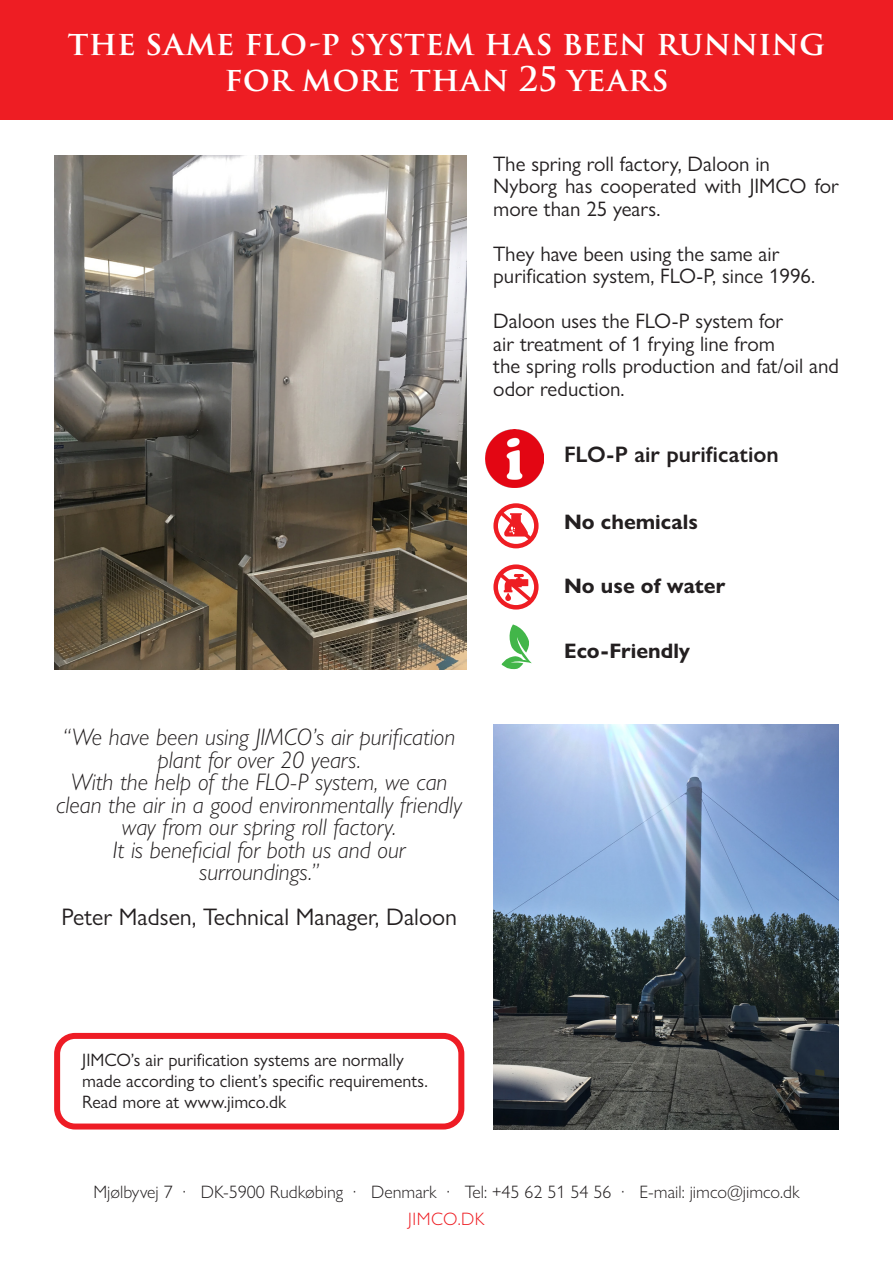
<style>
.page{position:relative;width:893px;height:1263px;background:#fff}
.page>*{position:absolute;margin:0;border:0;box-sizing:border-box;transform-origin:0 0}
.t1{font:600 33px "Trajan Pro 3";color:#fff}
.t2{font:italic 300 24px/22.5px "Gill Sans Nova";color:#231f20;text-align:center}
.t3{font:24px "Gill Sans Nova";color:#231f20}
.t4{font:600 22.5px "Gill Sans Nova";color:#231f20}
.t5{font:21px/22.5px "Gill Sans Nova";color:#231f20}
.t6{font:700 21px "Gill Sans Nova";color:#231f20}
.t7{font:18px/21px "Gill Sans Nova";color:#231f20}
.t8{font:300 18px "Gill Sans Nova";color:#231f20}
.t9{font:300 18px "Gill Sans Nova";letter-spacing:.03em;color:#ee1d23}
</style>
<div class="page">
<div style="left:0;top:0;width:893px;height:119px;background:#ee1d23"></div>
<div style="left:54px;top:1033px;width:410px;height:96px;border:6px solid #ee1c25;border-radius:18px"></div>
<svg style="left:502px;top:624px;width:30px;height:46px"></svg>
<img style="left:486px;top:429px;width:58px;height:58px">
<img style="left:493px;top:724px;width:346px;height:405px">
<img style="left:54px;top:155px;width:412px;height:514px">
<svg style="left:498px;top:572px;width:33px;height:29px"></svg>
<div style="left:493px;top:564px;width:46px;height:45px;border:4px solid #ee1d23;border-radius:50%"></div>
<svg style="left:500px;top:511px;width:31px;height:29px"></svg>
<div style="left:493px;top:503px;width:46px;height:45px;border:4px solid #ee1d23;border-radius:50%"></div>
<p class="t1" style="left:68px;top:19px;width:759px">THE SAME FLO-P SYSTEM HAS BEEN RUNNING</p>
<p class="t1" style="left:225px;top:55px;width:445px">FOR MORE THAN 25 YEARS</p>
<p class="t5" style="left:493px;top:152px;width:278px">The spring roll factory, Daloon in</p>
<p class="t5" style="left:493px;top:174px;width:347px">Nyborg has cooperated with JIMCO for more than 25 years.</p>
<p class="t5" style="left:493px;top:242px;width:288px">They have been using the same air</p>
<p class="t5" style="left:493px;top:264px;width:323px">purification system, FLO-P, since 1996.</p>
<p class="t5" style="left:493px;top:309px;width:292px">Daloon uses the FLO-P system for</p>
<p class="t5" style="left:493px;top:332px;width:283px">air treatment of 1 frying line from</p>
<p class="t5" style="left:493px;top:354px;width:347px">the spring rolls production and fat/oil and odor reduction.</p>
<p class="t4" style="left:564px;top:441px;width:216px">FLO-P air purification</p>
<p class="t6" style="left:564px;top:508px;width:135px">No chemicals</p>
<p class="t6" style="left:564px;top:573px;width:163px">No use of water</p>
<p class="t2" style="left:63px;top:725px;width:394px">“We have been using JIMCO’s air purification</p>
<p class="t2" style="left:157px;top:748px;width:205px">plant for over 20 years.</p>
<p class="t2" style="left:56px;top:770px;width:407px">With the help of the FLO-P system, we can clean the air in a good environmentally friendly</p>
<p class="t2" style="left:122px;top:815px;width:276px">way from our spring roll factory.</p>
<p class="t2" style="left:113px;top:838px;width:294px">It is beneficial for both us and our</p>
<p class="t2" style="left:199px;top:860px;width:121px">surroundings.”</p>
<p class="t3" style="left:61px;top:902px;width:397px">Peter Madsen, Technical Manager, Daloon</p>
<p class="t7" style="left:82px;top:1049px;width:347px">JIMCO’s air purification systems are normally made according to client’s specific requirements.</p>
<p class="t7" style="left:82px;top:1091px;width:205px">Read more at www.jimco.dk</p>
<p class="t6" style="left:564px;top:637px;width:128px">Eco-Friendly</p>
<p class="t8" style="left:93px;top:1180px;width:708px">Mjølbyvej 7 · DK-5900 Rudkøbing · Denmark · Tel: +45 62 51 54 56 · E-mail: jimco@jimco.dk</p>
<p class="t9" style="left:408px;top:1207px;width:78px">JIMCO.DK</p>
</div>
